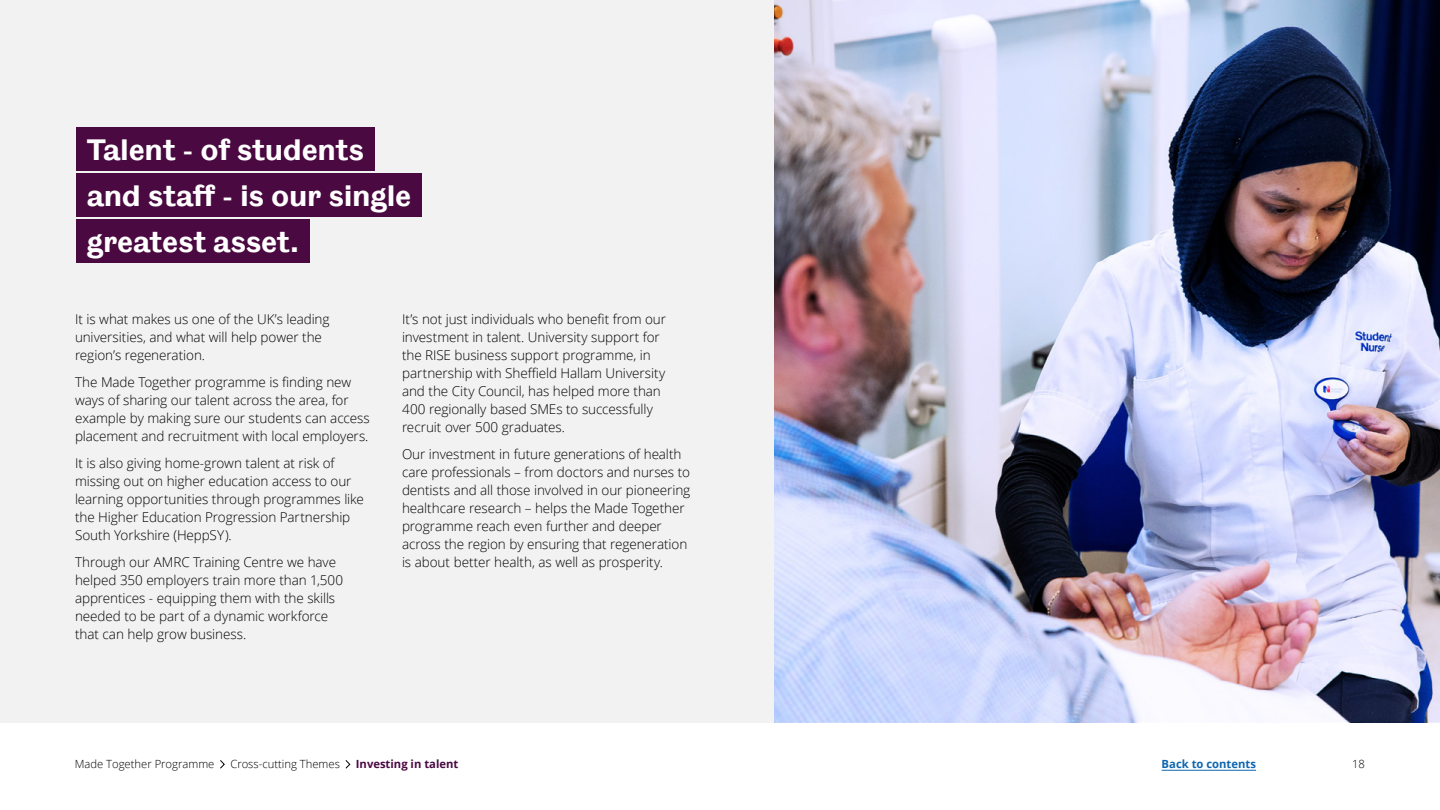
<style>
.page{position:relative;width:1440px;height:810px;background:#fff}
.page>*{position:absolute;margin:0;border:0;box-sizing:border-box;transform-origin:0 0}
.t1{font:700 30px/46px "TUOS Blake";color:#fff}
.t2{font:300 13.5px/18px "Open Sans";letter-spacing:-.005em;color:#000}
.t3{font:300 11.25px "Open Sans";color:#000}
.t4{font:700 11.25px "Open Sans";color:#4a0941}
.t5{font:700 11.25px "Open Sans";color:#0d66b0}
</style>
<div class="page">
<div style="left:0;top:0;width:1440px;height:722px;background:#f2f2f2"></div>
<svg style="left:220px;top:760px;width:5px;height:9px"></svg>
<svg style="left:345px;top:760px;width:6px;height:9px"></svg>
<div style="left:76px;top:127px;width:298px;height:44px;background:#4a0941"></div>
<div style="left:76px;top:173px;width:346px;height:43px;background:#4a0941"></div>
<div style="left:76px;top:219px;width:234px;height:43px;background:#4a0941"></div>
<img style="left:774px;top:0;width:666px;height:722px">
<hr style="left:1162px;top:770px;width:94px;height:1px;background:#0d66b0">
<h1 class="t1" style="left:87px;top:126px;width:326px">Talent - of students and staff - is our single greatest asset.</h1>
<p class="t2" style="left:75px;top:310px;width:256px">It is what makes us one of the UK’s leading universities, and what will help power the region’s regeneration.</p>
<p class="t2" style="left:75px;top:373px;width:296px">The Made Together programme is finding new ways of sharing our talent across the area, for example by making sure our students can access placement and recruitment with local employers.</p>
<p class="t2" style="left:75px;top:454px;width:290px">It is also giving home-grown talent at risk of missing out on higher education access to our learning opportunities through programmes like the Higher Education Progression Partnership South Yorkshire (HeppSY).</p>
<p class="t2" style="left:75px;top:553px;width:270px">Through our AMRC Training Centre we have helped 350 employers train more than 1,500 apprentices - equipping them with the skills needed to be part of a dynamic workforce that can help grow business.</p>
<p class="t2" style="left:402px;top:310px;width:266px">It’s not just individuals who benefit from our investment in talent. University support for the RISE business support programme, in partnership with Sheffield Hallam University and the City Council, has helped more than 400 regionally based SMEs to successfully recruit over 500 graduates.</p>
<p class="t2" style="left:402px;top:445px;width:290px">Our investment in future generations of health care professionals – from doctors and nurses to dentists and all those involved in our pioneering healthcare research – helps the Made Together programme reach even further and deeper across the region by ensuring that regeneration is about better health, as well as prosperity.</p>
<p class="t3" style="left:75px;top:756px;width:141px">Made Together Programme</p>
<p class="t3" style="left:230px;top:756px;width:111px">Cross-cutting Themes</p>
<p class="t4" style="left:356px;top:756px;width:104px">Investing in talent</p>
<p class="t5" style="left:1162px;top:756px;width:96px">Back to contents</p>
<p class="t3" style="left:1352px;top:756px;width:14px">18</p>
</div>
